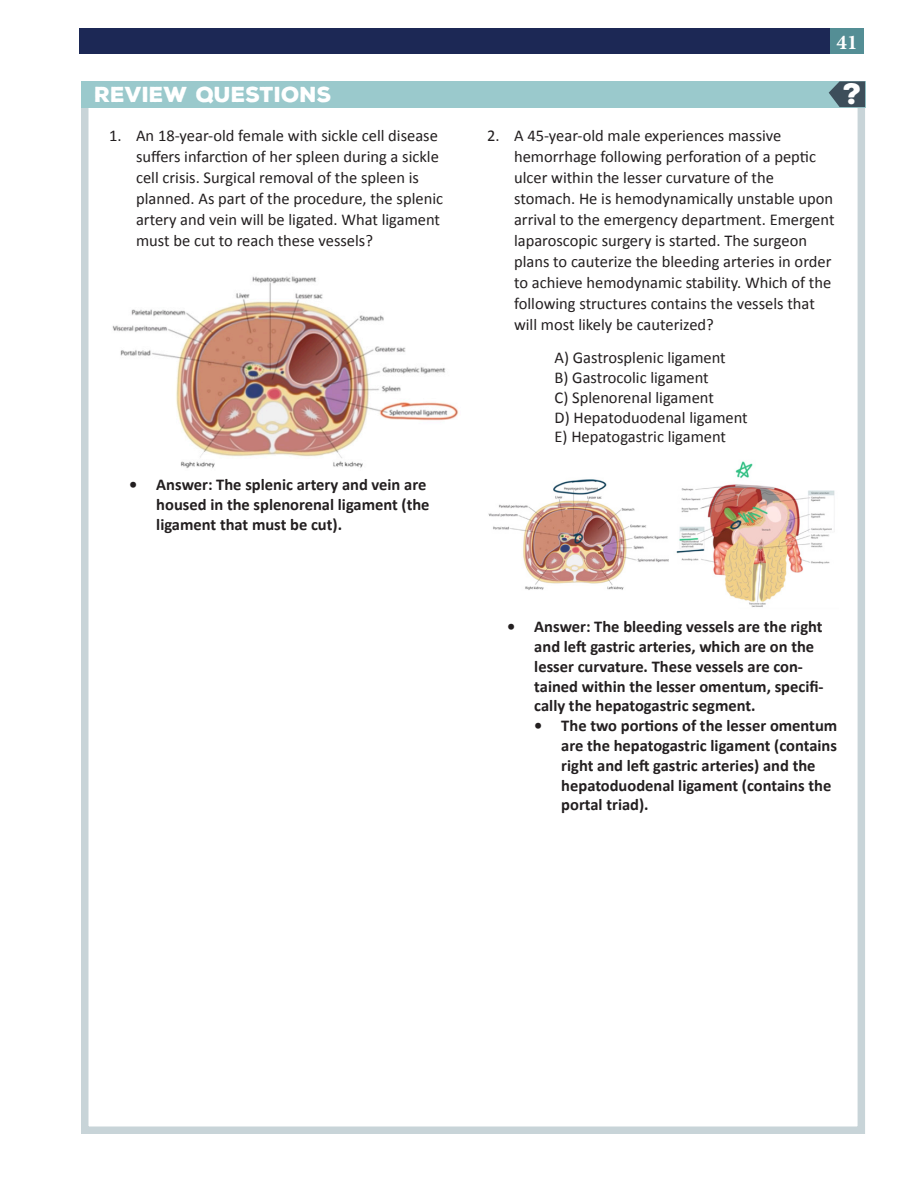
<style>
.page{position:relative;width:918px;height:1188px;background:#fff}
.page>*{position:absolute;margin:0;border:0;box-sizing:border-box;transform-origin:0 0}
.t1{font:900 28.5px "Nexa Rust Sans";color:#fff}
.t2{font:900 21px "Nexa Rust Sans";color:#fff}
.t3{font:700 21px "Minion Pro";color:#fff}
.Ch_Questions_A_B_C{font:16.5px/21px "Calibri";color:#231f20}
.t4{font:700 16.5px/19.8px "Calibri";color:#231f20}
</style>
<div class="page">
<div style="left:80px;top:29px;width:784px;height:25px;background:#1c2855"></div>
<div style="left:830px;top:29px;width:34px;height:25px;background:#548e95"></div>
<div style="left:81px;top:81px;width:784px;height:1053px;border:8px solid #c8d4d8"></div>
<img style="left:112px;top:276px;width:347px;height:192px">
<img style="left:488px;top:461px;width:347px;height:146px">
<div style="left:81px;top:81px;width:784px;height:26px;background:#9ac9cc"></div>
<svg style="left:829px;top:81px;width:36px;height:26px"></svg>
<p class="t3" style="left:837px;top:28px;width:22px">41</p>
<p class="t2" style="left:95px;top:80px;width:239px">REVIEW QUESTIONS</p>
<p class="t1" style="left:843px;top:74px;width:20px">?</p>
<p class="Ch_Questions_A_B_C" style="left:136px;top:125px;width:309px;text-indent:-27px">1. An 18-year-old female with sickle cell disease suffers infarction of her spleen during a sickle cell crisis. Surgical removal of the spleen is planned. As part of the procedure, the splenic artery and vein will be ligated. What ligament must be cut to reach these vessels?</p>
<p class="t4" style="left:156px;top:475px;width:275px;text-indent:-27px">• Answer: The splenic artery and vein are housed in the splenorenal ligament (the ligament that must be cut).</p>
<p class="Ch_Questions_A_B_C" style="left:514px;top:125px;width:322px;text-indent:-27px">2. A 45-year-old male experiences massive hemorrhage following perforation of a peptic ulcer within the lesser curvature of the stomach. He is hemodynamically unstable upon arrival to the emergency department. Emergent laparoscopic surgery is started. The surgeon plans to cauterize the bleeding arteries in order to achieve hemodynamic stability. Which of the following structures contains the vessels that will most likely be cauterized?</p>
<p class="Ch_Questions_A_B_C" style="left:555px;top:347px;width:173px">A) Gastrosplenic ligament</p>
<p class="Ch_Questions_A_B_C" style="left:555px;top:367px;width:156px">B) Gastrocolic ligament</p>
<p class="Ch_Questions_A_B_C" style="left:555px;top:387px;width:161px">C) Splenorenal ligament</p>
<p class="Ch_Questions_A_B_C" style="left:555px;top:407px;width:195px">D) Hepatoduodenal ligament</p>
<p class="Ch_Questions_A_B_C" style="left:555px;top:426px;width:173px">E) Hepatogastric ligament</p>
<p class="t4" style="left:534px;top:617px;width:291px;text-indent:-27px">• Answer: The bleeding vessels are the right and left gastric arteries, which are on the lesser curvature. These vessels are con&shy;tained within the lesser omentum, specifi&shy;cally the hepatogastric segment.</p>
<p class="t4" style="left:561px;top:716px;width:277px;text-indent:-27px">• The two portions of the lesser omentum are the hepatogastric ligament (contains right and left gastric arteries) and the hepatoduodenal ligament (contains the portal triad).</p>
</div>
